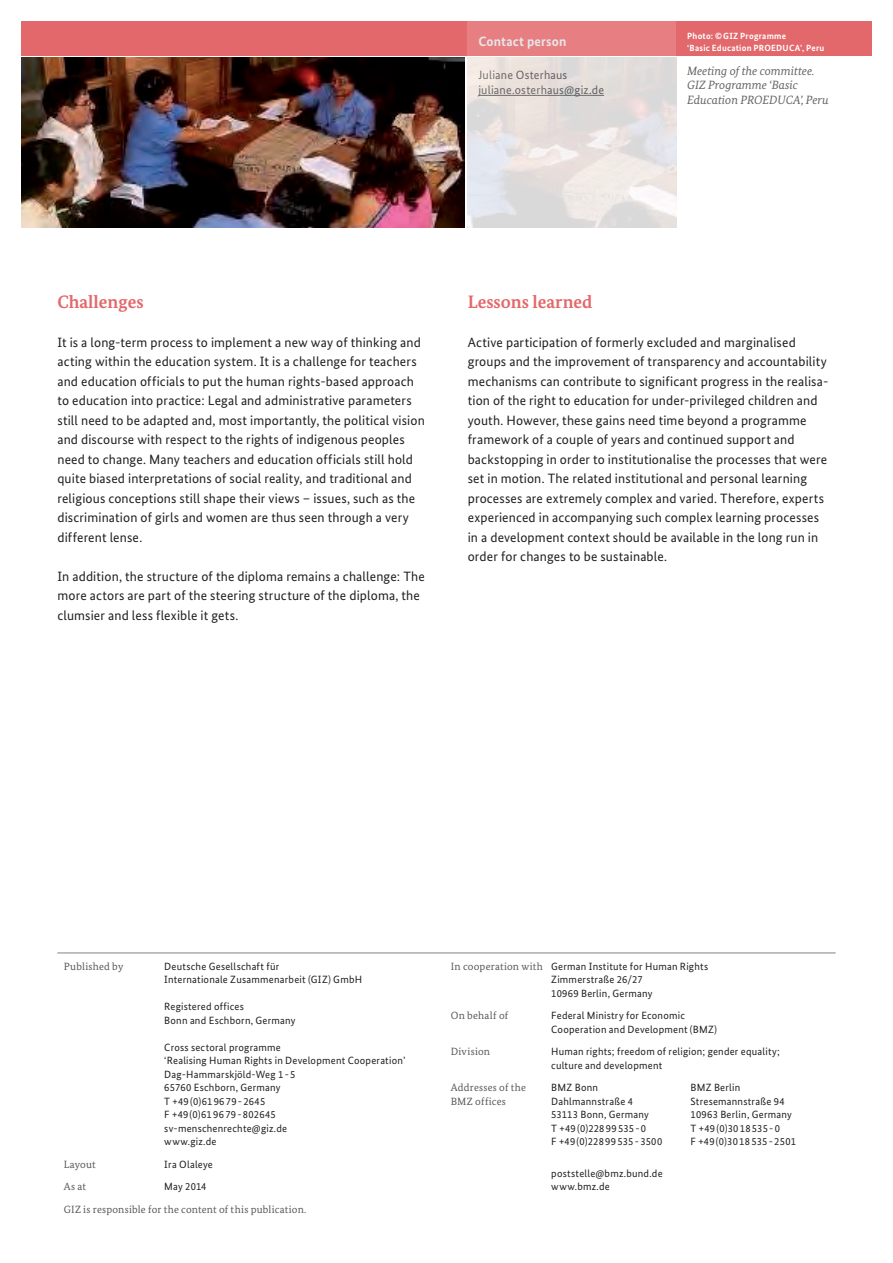
<style>
.page{position:relative;width:893px;height:1263px;background:#fff}
.page>*{position:absolute;margin:0;border:0;box-sizing:border-box;transform-origin:0 0}
.Überschrift1{font:700 18px "Bundes Serif";color:#e3686b}
.Paragraph{font:13.5px/19.5px "Bundes Sans";letter-spacing:.01em;color:#231f20}
.Contact_person_title{font:700 13.5px "Bundes Sans";letter-spacing:.015em;color:#e6e7e9}
.t1{font:italic 12px/14.4px "Bundes Serif";color:#636366}
.Contact_information{font:12px "Bundes Sans";letter-spacing:.015em;color:#6c6d70}
.Imprint{font:10.5px/13.5px "Bundes Sans";letter-spacing:.02em;color:#231f20}
.Imprint-2{font:10.5px "Bundes Serif";letter-spacing:.02em;color:#57585a}
.t2{font:700 9px/12px "Bundes Sans";letter-spacing:.025em;color:#fff}
.s1{font-family:"Bundes Serif";color:#57585a}
</style>
<div class="page">
<hr style="left:57px;top:952px;width:779px;height:1px;background:#aaabaf">
<img style="left:21px;top:57px;width:444px;height:170px">
<div style="left:21px;top:21px;width:851px;height:34px;background:#e3686b"></div>
<div style="left:468px;top:21px;width:208px;height:36px;background:#e77f82"></div>
<hr style="left:478px;top:95px;width:126px;height:1px;background:#6c6d70">
<h3 class="Contact_person_title" style="left:478px;top:33px;width:90px">Contact person</h3>
<p class="Contact_information" style="left:478px;top:67px;width:91px">Juliane Osterhaus</p>
<p class="Contact_information" style="left:478px;top:82px;width:127px">juliane.osterhaus@giz.de</p>
<p class="t2" style="left:687px;top:30px;width:139px">Photo: ©GIZ Programme<br>‘Basic Education PROEDUCA’, Peru</p>
<p class="t1" style="left:687px;top:64px;width:143px">Meeting of the committee.<br>GIZ Programme ‘Basic<br>Education PROEDUCA’, Peru</p>
<h2 class="Überschrift1" style="left:57px;top:290px;width:88px">Challenges</h2>
<p class="Paragraph" style="left:57px;top:332px;width:369px">It is a long-term process to implement a new way of thinking and acting within the education system. It is a challenge for teachers and education officials to put the human rights-based approach to education into practice: Legal and administrative parameters still need to be adapted and, most importantly, the political vision and discourse with respect to the rights of indigenous peoples need to change. Many teachers and education officials still hold quite biased interpretations of social reality, and traditional and religious conceptions still shape their views – issues, such as the discrimination of girls and women are thus seen through a very different lense.</p>
<p class="Paragraph" style="left:57px;top:566px;width:369px">In addition, the structure of the diploma remains a challenge: The more actors are part of the steering structure of the diploma, the clumsier and less flexible it gets.</p>
<h2 class="Überschrift1" style="left:468px;top:290px;width:126px">Lessons learned</h2>
<p class="Paragraph" style="left:468px;top:332px;width:362px">Active participation of formerly excluded and marginalised groups and the improvement of transparency and accountability mechanisms can contribute to significant progress in the realisa&shy;tion of the right to education for under-privileged children and youth. However, these gains need time beyond a programme framework of a couple of years and continued support and backstopping in order to institutionalise the processes that were set in motion. The related institutional and personal learning processes are extremely complex and varied. Therefore, experts experienced in accompanying such complex learning processes in a development context should be available in the long run in order for changes to be sustainable.</p>
<p class="Imprint-2" style="left:64px;top:960px;width:61px">Published by</p>
<p class="Imprint" style="left:164px;top:959px;width:199px">Deutsche Gesellschaft für<br>Internationale Zusammenarbeit (GIZ) GmbH</p>
<p class="Imprint" style="left:164px;top:1000px;width:133px">Registered offices<br>Bonn and Eschborn, Germany</p>
<p class="Imprint" style="left:164px;top:1040px;width:243px">Cross sectoral programme<br>‘Realising Human Rights in Development Cooperation’<br>Dag-Hammarskjöld-Weg 1-5<br>65760 Eschborn, Germany<br>T +49(0)619679-2645<br>F +49(0)619679-802645<br>sv-menschenrechte@giz.de<br>www.giz.de</p>
<p class="Imprint-2" style="left:64px;top:1158px;width:33px">Layout</p>
<p class="Imprint" style="left:164px;top:1157px;width:50px">Ira Olaleye</p>
<p class="Imprint-2" style="left:64px;top:1180px;width:24px">As at</p>
<p class="Imprint" style="left:164px;top:1180px;width:44px">May 2014</p>
<p class="Imprint-2" style="left:64px;top:1203px;width:244px">GIZ is responsible for the content of this publication.</p>
<p class="Imprint" style="left:551px;top:959px;width:158px;text-indent:-100px"><span class="s1">In cooperation with</span> German Institute for Human Rights<br>Zimmerstraße 26/27<br>10969 Berlin, Germany</p>
<p class="Imprint-2" style="left:451px;top:1009px;width:59px">On behalf of</p>
<p class="Imprint" style="left:551px;top:1009px;width:167px">Federal Ministry for Economic<br>Cooperation and Development (BMZ)</p>
<p class="Imprint-2" style="left:451px;top:1045px;width:41px">Division</p>
<p class="Imprint" style="left:551px;top:1045px;width:230px">Human rights; freedom of religion; gender equality; culture and development</p>
<p class="Imprint-2" style="left:451px;top:1081px;width:77px">Addresses of the</p>
<p class="Imprint" style="left:551px;top:1081px;width:48px">BMZ Bonn</p>
<p class="Imprint-2" style="left:451px;top:1095px;width:57px">BMZ offices</p>
<p class="Imprint" style="left:551px;top:1094px;width:113px">Dahlmannstraße 4<br>53113 Bonn, Germany<br>T +49(0)22899535-0<br>F +49(0)22899535-3500</p>
<p class="Imprint" style="left:691px;top:1081px;width:107px">BMZ Berlin<br>Stresemannstraße 94<br>10963 Berlin, Germany<br>T +49(0)3018535-0<br>F +49(0)3018535-2501</p>
<p class="Imprint" style="left:551px;top:1166px;width:113px">poststelle@bmz.bund.de www.bmz.de</p>
</div>
